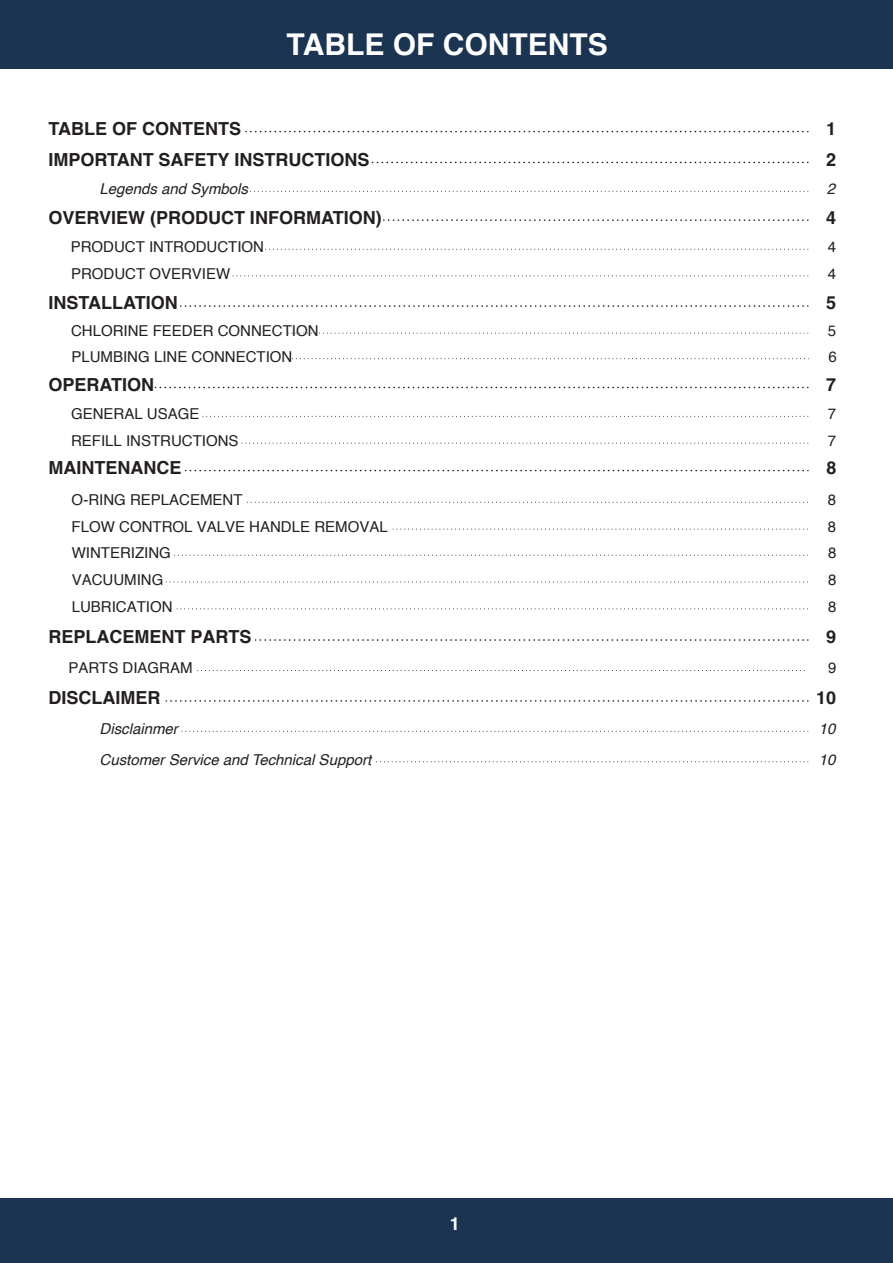
<style>
.page{position:relative;width:893px;height:1263px;background:#fff}
.page>*{position:absolute;margin:0;border:0;box-sizing:border-box;transform-origin:0 0}
.t1{font:700 30px "Helvetica";color:#fff}
.t2{font:700 18px/30.9px "Helvetica";color:#231f20}
.t3{font:700 18px "Helvetica";color:#fff}
.t4{font:15px/26.8px "Helvetica";color:#231f20}
.t5{font:italic 15px "Helvetica";color:#231f20}
</style>
<div class="page">
<div style="left:0;top:0;width:892px;height:69px;background:#1b3451"></div>
<div style="left:0;top:1198px;width:892px;height:65px;background:#1b3451"></div>
<svg style="left:246px;top:131px;width:562px;height:1px"></svg>
<svg style="left:182px;top:731px;width:626px;height:1px"></svg>
<svg style="left:372px;top:162px;width:436px;height:1px"></svg>
<svg style="left:250px;top:191px;width:558px;height:1px"></svg>
<svg style="left:384px;top:219px;width:424px;height:2px"></svg>
<svg style="left:233px;top:275px;width:575px;height:1px"></svg>
<svg style="left:181px;top:305px;width:627px;height:2px"></svg>
<svg style="left:288px;top:333px;width:520px;height:1px"></svg>
<svg style="left:155px;top:387px;width:653px;height:1px"></svg>
<svg style="left:203px;top:416px;width:605px;height:1px"></svg>
<svg style="left:242px;top:443px;width:566px;height:1px"></svg>
<svg style="left:255px;top:639px;width:553px;height:2px"></svg>
<svg style="left:166px;top:700px;width:642px;height:2px"></svg>
<svg style="left:376px;top:761px;width:432px;height:1px"></svg>
<svg style="left:266px;top:249px;width:542px;height:1px"></svg>
<svg style="left:247px;top:502px;width:561px;height:1px"></svg>
<svg style="left:393px;top:529px;width:415px;height:1px"></svg>
<svg style="left:174px;top:555px;width:634px;height:1px"></svg>
<svg style="left:166px;top:582px;width:642px;height:1px"></svg>
<svg style="left:177px;top:609px;width:631px;height:1px"></svg>
<svg style="left:288px;top:358px;width:521px;height:1px"></svg>
<svg style="left:186px;top:470px;width:622px;height:1px"></svg>
<svg style="left:197px;top:670px;width:608px;height:1px"></svg>
<h1 class="t1" style="left:286px;top:26px;width:323px">TABLE OF CONTENTS</h1>
<p class="t2" style="left:48px;top:115px;width:322px">TABLE OF CONTENTS<br>IMPORTANT SAFETY INSTRUCTIONS</p>
<p class="t5" style="left:99px;top:177px;width:150px">Legends and Symbols</p>
<p class="t2" style="left:48px;top:204px;width:335px">OVERVIEW (PRODUCT INFORMATION)</p>
<p class="t2" style="left:826px;top:115px;width:12px">1</p>
<p class="t2" style="left:826px;top:146px;width:12px">2</p>
<p class="t5" style="left:827px;top:177px;width:10px">2</p>
<p class="t2" style="left:826px;top:204px;width:12px">4</p>
<p class="t4" style="left:71px;top:234px;width:195px">PRODUCT INTRODUCTION</p>
<p class="t4" style="left:828px;top:234px;width:10px">4</p>
<p class="t4" style="left:71px;top:260px;width:161px">PRODUCT OVERVIEW</p>
<p class="t2" style="left:48px;top:290px;width:131px">INSTALLATION</p>
<p class="t4" style="left:71px;top:318px;width:249px">CHLORINE FEEDER CONNECTION</p>
<p class="t4" style="left:828px;top:260px;width:10px">4</p>
<p class="t2" style="left:826px;top:290px;width:12px">5</p>
<p class="t4" style="left:828px;top:318px;width:10px">5</p>
<p class="t4" style="left:71px;top:343px;width:222px">PLUMBING LINE CONNECTION</p>
<p class="t4" style="left:828px;top:343px;width:10px">6</p>
<p class="t2" style="left:48px;top:371px;width:107px">OPERATION</p>
<p class="t4" style="left:71px;top:401px;width:169px">GENERAL USAGE<br>REFILL INSTRUCTIONS</p>
<p class="t2" style="left:826px;top:371px;width:12px">7</p>
<p class="t4" style="left:828px;top:401px;width:10px">7<br>7</p>
<p class="t2" style="left:49px;top:454px;width:134px">MAINTENANCE</p>
<p class="t2" style="left:826px;top:455px;width:12px">8</p>
<p class="t4" style="left:72px;top:487px;width:172px">O-RING REPLACEMENT</p>
<p class="t4" style="left:828px;top:487px;width:10px">8</p>
<p class="t4" style="left:72px;top:514px;width:317px">FLOW CONTROL VALVE HANDLE REMOVAL</p>
<p class="t4" style="left:828px;top:514px;width:10px">8</p>
<p class="t4" style="left:72px;top:540px;width:102px">WINTERIZING<br>VACUUMING<br>LUBRICATION</p>
<p class="t4" style="left:828px;top:540px;width:10px;text-align:justify">8<br>8<br>8</p>
<p class="t2" style="left:48px;top:624px;width:205px">REPLACEMENT PARTS</p>
<p class="t2" style="left:826px;top:624px;width:12px">9</p>
<p class="t4" style="left:68px;top:655px;width:126px">PARTS DIAGRAM</p>
<p class="t4" style="left:828px;top:655px;width:10px">9</p>
<p class="t2" style="left:48px;top:685px;width:113px">DISCLAIMER</p>
<p class="t2" style="left:816px;top:685px;width:22px">10</p>
<p class="t5" style="left:99px;top:717px;width:80px">Disclainmer</p>
<p class="t5" style="left:819px;top:717px;width:18px">10</p>
<p class="t5" style="left:99px;top:748px;width:273px">Customer Service and Technical Support</p>
<p class="t5" style="left:819px;top:748px;width:18px">10</p>
<p class="t3" style="left:450px;top:1213px;width:12px">1</p>
</div>
